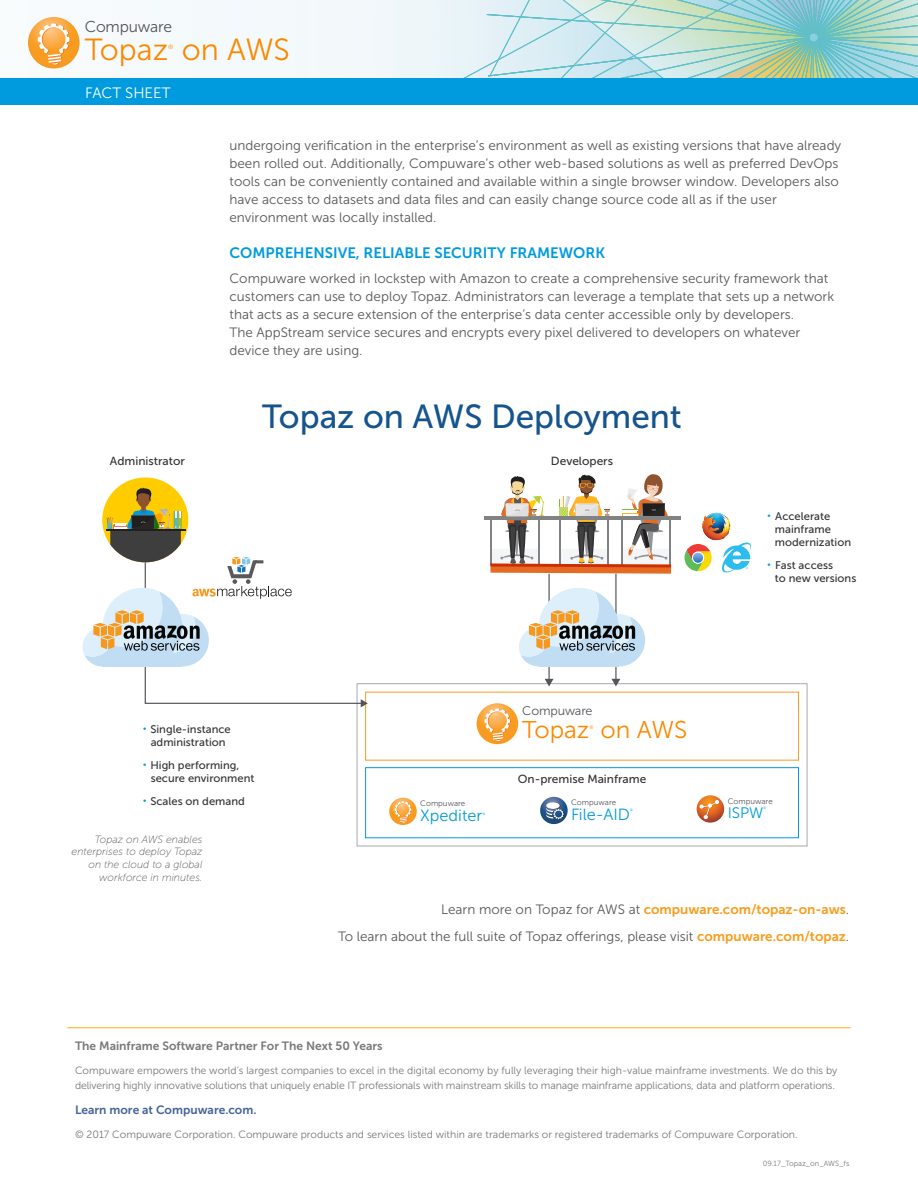
<style>
.page{position:relative;width:918px;height:1188px;background:#fff}
.page>*{position:absolute;margin:0;border:0;box-sizing:border-box;transform-origin:0 0}
.t1{font:33.3px "Museo Sans 500";color:#15548d}
.t2{font:30.45px "Museo Sans 300";color:#fa8900}
.t3{font:24.15px "Museo Sans 300";color:#fa8900}
.t4{font:16.2px "Museo Sans 300";color:#009bde}
.t5{font:15.75px "Museo Sans 300";letter-spacing:-.01em;color:#54555a}
.t6{font:15.15px "Museo Sans 300";color:#009bde}
.Subhead{font:15px "Museo Sans 700";color:#009bde}
.t7{font:15px "Museo Sans 300";color:#fff}
.Body{font:13.5px/18px "Museo Sans 300";color:#575659}
.Body-2{font:13.5px "Museo Sans 700";color:#f89c1c}
.t8{font:12.45px "Museo Sans 300";letter-spacing:-.01em;color:#54555a}
.Body-3{font:12px "Museo Sans 700";color:#78787c}
.Body-4{font:12px "Museo Sans 700";color:#466397}
.t9{font:11.7px "Museo Sans 500";color:#323236}
.t10{font:11.1px/13.2px "Museo Sans 500";color:#323236}
.Body-5{font:10.5px/15px "Museo Sans 300";color:#78787c}
.t11{font:italic 10.5px/12.6px "Museo Sans 100";color:#575659;text-align:right}
.t12{font:7.95px "Museo Sans 300";color:#54555a}
.Body-6{font:7.5px "Museo Sans 300";color:#78787c}
.t13{font:6.3px "Museo Sans 300";color:#fa8900}
.t14{font:4.95px "Museo Sans 300";color:#fa8900}
.t15{font:3.3px "Museo Sans 300";color:#009bde}
.t16{font:3.15px "Museo Sans 300";color:#009bde}
.s1{font-family:"Museo Sans 300";color:#575659}
.s2{font-family:"Museo Sans 700";color:#f89c1c}
</style>
<div class="page">
<div style="left:1px;top:0;width:917px;height:81px;background:#f4fafc"></div>
<svg style="left:432px;top:0;width:486px;height:78px;background:#baded9"></svg>
<svg style="left:28px;top:17px;width:52px;height:52px"></svg>
<svg style="left:38px;top:24px;width:32px;height:41px"></svg>
<hr style="left:68px;top:1027px;width:782px;height:1px;background:#fbb316">
<div style="left:1px;top:78px;width:917px;height:27px;background:#009bde"></div>
<div style="left:357px;top:683px;width:450px;height:163px;border:1px solid #a8a9ad"></div>
<div style="left:365px;top:767px;width:434px;height:71px;border:1px solid #009bde"></div>
<hr style="left:484px;top:516px;width:66px;height:3px;background:#808284">
<hr style="left:612px;top:516px;width:68px;height:3px;background:#808284">
<svg style="left:490px;top:474px;width:181px;height:100px"></svg>
<div style="left:102px;top:477px;width:86px;height:85px;background:#fc0;border-radius:50%"></div>
<svg style="left:477px;top:703px;width:41px;height:41px"></svg>
<svg style="left:484px;top:708px;width:27px;height:33px"></svg>
<svg style="left:389px;top:798px;width:28px;height:27px"></svg>
<svg style="left:394px;top:801px;width:18px;height:22px"></svg>
<svg style="left:697px;top:795px;width:27px;height:28px"></svg>
<svg style="left:699px;top:800px;width:20px;height:20px"></svg>
<svg style="left:540px;top:797px;width:28px;height:27px"></svg>
<div style="left:546px;top:802px;width:14px;height:7px;background:#fff;border-radius:50%"></div>
<svg style="left:546px;top:808px;width:18px;height:12px"></svg>
<svg style="left:83px;top:488px;width:285px;height:219px"></svg>
<hr style="left:548px;top:574px;width:2px;height:106px;background:#54555a">
<svg style="left:545px;top:679px;width:9px;height:8px"></svg>
<hr style="left:615px;top:574px;width:2px;height:106px;background:#54555a">
<svg style="left:611px;top:679px;width:9px;height:8px"></svg>
<svg style="left:519px;top:588px;width:126px;height:78px"></svg>
<svg style="left:684px;top:513px;width:67px;height:60px"></svg>
<p class="t5" style="left:85px;top:18px;width:89px">Compuware</p>
<p class="t2" style="left:85px;top:34px;width:85px">Topaz</p>
<p class="t13" style="left:168px;top:43px;width:7px">®</p>
<p class="t2" style="left:182px;top:34px;width:110px">on AWS</p>
<p class="t7" style="left:85px;top:85px;width:87px">FACT SHEET</p>
<p class="Body" style="left:230px;top:137px;width:613px">undergoing verification in the enterprise’s environment as well as existing versions that have already been rolled out. Additionally, Compuware’s other web-based solutions as well as preferred DevOps tools can be conveniently contained and available within a single browser window. Developers also have access to datasets and data files and can easily change source code all as if the user environment was locally installed.</p>
<p class="Subhead" style="left:230px;top:245px;width:377px">COMPREHENSIVE, RELIABLE SECURITY FRAMEWORK</p>
<p class="Body" style="left:230px;top:270px;width:606px">Compuware worked in lockstep with Amazon to create a comprehensive security framework that customers can use to deploy Topaz. Administrators can leverage a template that sets up a network that acts as a secure extension of the enterprise’s data center accessible only by developers.<br>The AppStream service secures and encrypts every pixel delivered to developers on whatever device they are using.</p>
<p class="t1" style="left:262px;top:398px;width:421px">Topaz on AWS Deployment</p>
<p class="t9" style="left:110px;top:454px;width:77px">Administrator</p>
<p class="t9" style="left:551px;top:454px;width:64px">Developers</p>
<p class="t10" style="left:775px;top:509px;width:78px;text-indent:-8px"><sup>•</sup> Accelerate mainframe modernization</p>
<p class="t10" style="left:775px;top:558px;width:83px;text-indent:-8px"><sup>•</sup> Fast access<br>to new versions</p>
<p class="t10" style="left:143px;top:723px;width:89px;text-align:center"><sup>•</sup> Single-instance administration</p>
<p class="t10" style="left:151px;top:758px;width:105px;text-indent:-8px"><sup>•</sup> High performing, secure environment</p>
<p class="t10" style="left:143px;top:794px;width:103px"><sup>•</sup> Scales on demand</p>
<p class="t11" style="left:72px;top:833px;width:132px">Topaz on AWS enables enterprises to deploy Topaz on the cloud to a global workforce in minutes.</p>
<p class="t12" style="left:420px;top:799px;width:47px">Compuware</p>
<p class="t4" style="left:420px;top:806px;width:64px">Xpediter</p>
<p class="t15" style="left:482px;top:812px;width:4px">®</p>
<p class="t8" style="left:522px;top:704px;width:72px">Compuware</p>
<p class="t3" style="left:522px;top:716px;width:69px">Topaz</p>
<p class="t14" style="left:589px;top:724px;width:6px">®</p>
<p class="t3" style="left:600px;top:716px;width:88px">on AWS</p>
<p class="t9" style="left:518px;top:773px;width:130px">On-premise Mainframe</p>
<p class="t12" style="left:571px;top:798px;width:47px">Compuware</p>
<p class="t4" style="left:571px;top:806px;width:60px">File-AID</p>
<p class="t15" style="left:630px;top:808px;width:4px">®</p>
<p class="t12" style="left:728px;top:797px;width:47px">Compuware</p>
<p class="t6" style="left:728px;top:805px;width:37px">ISPW</p>
<p class="t16" style="left:763px;top:806px;width:4px">®</p>
<p class="Body-2" style="left:441px;top:902px;width:410px"><span class="s1">Learn more on Topaz for AWS at</span> compuware.com/topaz-on-aws<span class="s1">.</span></p>
<p class="Body" style="left:338px;top:927px;width:513px">To learn about the full suite of Topaz offerings, please visit <span class="s2">compuware.com/topaz</span>.</p>
<p class="Body-3" style="left:75px;top:1039px;width:309px">The Mainframe Software Partner For The Next 50 Years</p>
<p class="Body-5" style="left:75px;top:1063px;width:764px">Compuware empowers the world’s largest companies to excel in the digital economy by fully leveraging their high-value mainframe investments. We do this by delivering highly innovative solutions that uniquely enable IT professionals with mainstream skills to manage mainframe applications, data and platform operations.</p>
<p class="Body-4" style="left:75px;top:1103px;width:183px">Learn more at Compuware.com.</p>
<p class="Body-5" style="left:75px;top:1126px;width:724px">© 2017 Compuware Corporation. Compuware products and services listed within are trademarks or registered trademarks of Compuware Corporation.</p>
<p class="Body-6" style="left:763px;top:1160px;width:88px">09.17_Topaz_on_AWS_fs</p>
</div>
